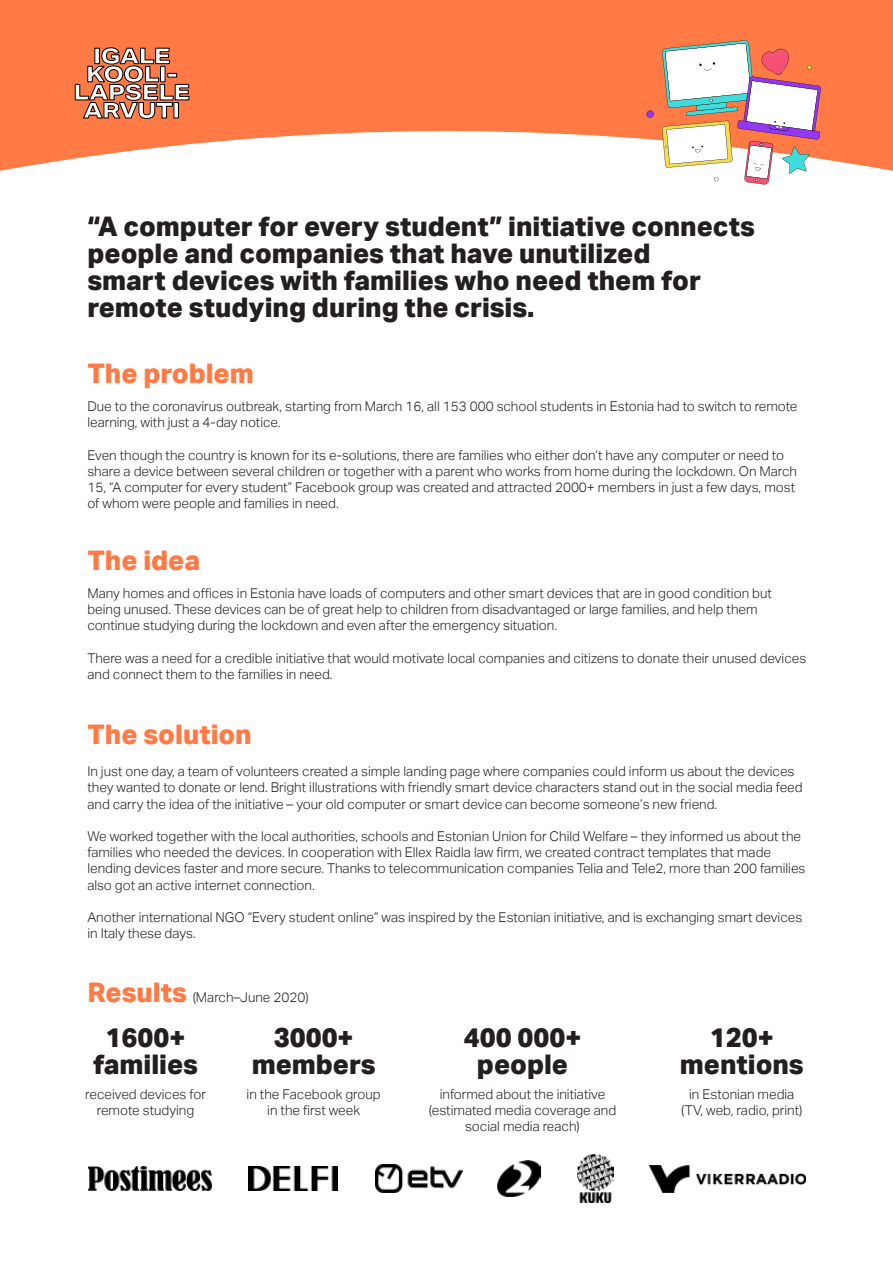
<style>
.page{position:relative;width:893px;height:1263px;background:#fff}
.page>*{position:absolute;margin:0;border:0;box-sizing:border-box;transform-origin:0 0}
.t1{font:800 27px/27px "Aktiv Grotesk";color:#231f20;text-align:center}
.t2{font:800 27px "Aktiv Grotesk";color:#ff7a45}
.t3{font:800 21.75px/18.1px "Aktiv Grotesk Ex";letter-spacing:-.02em;color:#fff;text-align:center}
.t4{font:300 13.5px/16.2px "Aktiv Grotesk";color:#231f20}
.s1{font-weight:800;font-size:27px;color:#ff7a45}
</style>
<div class="page">
<svg style="left:0;top:0;width:893px;height:171px;fill:#ff7a45"></svg>
<svg style="left:75px;top:47px;width:115px;height:72px;background:#ca6036"></svg>
<div style="left:174px;top:102px;width:5px;height:16px;border:1px solid #000"></div>
<svg style="left:647px;top:111px;width:7px;height:7px"></svg>
<svg style="left:662px;top:40px;width:159px;height:145px"></svg>
<img style="left:89px;top:1166px;width:123px;height:24px">
<img style="left:249px;top:1166px;width:89px;height:25px">
<img style="left:375px;top:1165px;width:87px;height:27px">
<img style="left:497px;top:1160px;width:44px;height:37px">
<img style="left:577px;top:1154px;width:36px;height:48px">
<img style="left:650px;top:1165px;width:156px;height:27px">
<h2 class="t3" style="left:73px;top:46px;width:118px">IGALE<br>KOOLI-<br>LAPSELE<br>ARVUTI</h2>
<h1 class="t1" style="left:87px;top:212px;width:669px;text-align:left">“A computer for every student” initiative connects people and companies that have unutilized<br>smart devices with families who need them for remote studying during the crisis.</h1>
<h1 class="t2" style="left:87px;top:356px;width:168px">The problem</h1>
<p class="t4" style="left:87px;top:398px;width:712px">Due to the coronavirus outbreak, starting from March 16, all 153 000 school students in Estonia had to switch to remote learning, with just a 4-day notice.</p>
<p class="t4" style="left:87px;top:447px;width:711px">Even though the country is known for its e-solutions, there are families who either don’t have any computer or need to share a device between several children or together with a parent who works from home during the lockdown. On March 15, “A computer for every student” Facebook group was created and attracted 2000+ members in just a few days, most of whom were people and families in need.</p>
<h1 class="t2" style="left:87px;top:543px;width:114px">The idea</h1>
<p class="t4" style="left:87px;top:585px;width:686px">Many homes and offices in Estonia have loads of computers and other smart devices that are in good condition but being unused. These devices can be of great help to children from disadvantaged or large families, and help them continue studying during the lockdown and even after the emergency situation.</p>
<p class="t4" style="left:87px;top:650px;width:720px">There was a need for a credible initiative that would motivate local companies and citizens to donate their unused devices and connect them to the families in need.</p>
<h1 class="t2" style="left:87px;top:717px;width:166px">The solution</h1>
<p class="t4" style="left:87px;top:763px;width:717px">In just one day, a team of volunteers created a simple landing page where companies could inform us about the devices they wanted to donate or lend. Bright illustrations with friendly smart device characters stand out in the social media feed and carry the idea of the initiative – your old computer or smart device can become someone’s new friend.</p>
<p class="t4" style="left:87px;top:828px;width:720px">We worked together with the local authorities, schools and Estonian Union for Child Welfare – they informed us about the families who needed the devices. In cooperation with Ellex Raidla law firm, we created contract templates that made lending devices faster and more secure. Thanks to telecommunication companies Telia and Tele2, more than 200 families also got an active internet connection.</p>
<p class="t4" style="left:87px;top:909px;width:716px">Another international NGO “Every student online” was inspired by the Estonian initiative, and is exchanging smart devices in Italy these days.</p>
<p class="t4" style="left:87px;top:989px;width:223px"><span class="s1">Results</span> (March–June 2020)</p>
<h1 class="t1" style="left:93px;top:1023px;width:106px">1600+ families</h1>
<p class="t4" style="left:85px;top:1086px;width:122px;text-align:center">received devices for remote studying</p>
<h1 class="t1" style="left:252px;top:1023px;width:125px">3000+ members</h1>
<p class="t4" style="left:247px;top:1086px;width:136px;text-align:center">in the Facebook group in the first week</p>
<h1 class="t1" style="left:464px;top:1023px;width:119px">400 000+ people</h1>
<p class="t4" style="left:429px;top:1086px;width:189px;text-align:center">informed about the initiative (estimated media coverage and social media reach)</p>
<h1 class="t1" style="left:680px;top:1023px;width:125px">120+ mentions</h1>
<p class="t4" style="left:681px;top:1086px;width:123px;text-align:center">in Estonian media (TV, web, radio, print)</p>
</div>
